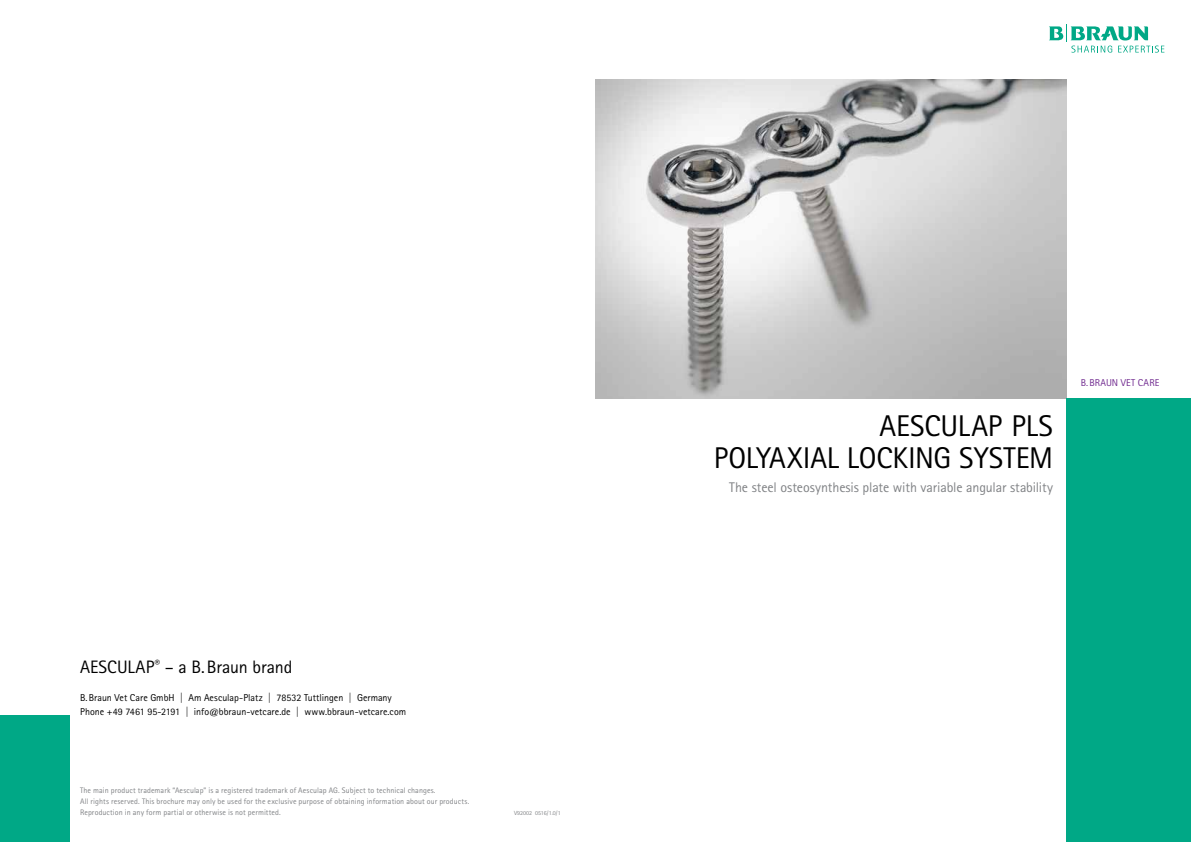
<style>
.page{position:relative;width:1191px;height:842px;background:#fff}
.page>*{position:absolute;margin:0;border:0;box-sizing:border-box;transform-origin:0 0}
.t1{font:30px/32px "Rotis Sans Serif Pro";color:#000;text-align:right}
.t2{font:18px "Rotis Sans Serif Pro";color:#000}
.t3{font:14px "Rotis Sans Serif Pro";letter-spacing:-.01em;color:#808285}
.t4{font:10px/14px "Rotis Sans Serif Pro";color:#000}
.t5{font:10px "Rotis Sans Serif Pro";letter-spacing:.015em;color:#712b90}
.t6{font:8px/11px "Rotis Sans Serif Pro";letter-spacing:.01em;color:#808285}
.t7{font:6px "Rotis Sans Serif Pro";color:#808285}
</style>
<div class="page">
<svg style="left:1049px;top:24px;width:115px;height:29px"></svg>
<img style="left:595px;top:79px;width:472px;height:319px">
<div style="left:1067px;top:398px;width:124px;height:444px;background:#00a886"></div>
<div style="left:0;top:715px;width:69px;height:127px;background:#00a886"></div>
<h2 class="t2" style="left:80px;top:656px;width:214px">AESCULAP<sup>®</sup> – a B. Braun brand</h2>
<p class="t4" style="left:80px;top:691px;width:328px">B. Braun Vet Care GmbH | Am Aesculap-Platz | 78532 Tuttlingen | Germany<br>Phone +49 7461 95-2191 | info@bbraun-vetcare.de | www.bbraun-vetcare.com</p>
<p class="t6" style="left:80px;top:785px;width:391px">The main product trademark “Aesculap” is a registered trademark of Aesculap AG. Subject to technical changes.<br>All rights reserved. This brochure may only be used for the exclusive purpose of obtaining information about our products.<br>Reproduction in any form partial or otherwise is not permitted.</p>
<p class="t7" style="left:514px;top:809px;width:48px">V92002 0516/1.0/1</p>
<h1 class="t1" style="left:714px;top:410px;width:341px">AESCULAP PLS<br>POLYAXIAL LOCKING SYSTEM</h1>
<h3 class="t3" style="left:729px;top:479px;width:325px">The steel osteosynthesis plate with variable angular stability</h3>
<p class="t5" style="left:1080px;top:377px;width:80px">B. BRAUN VET CARE</p>
</div>
